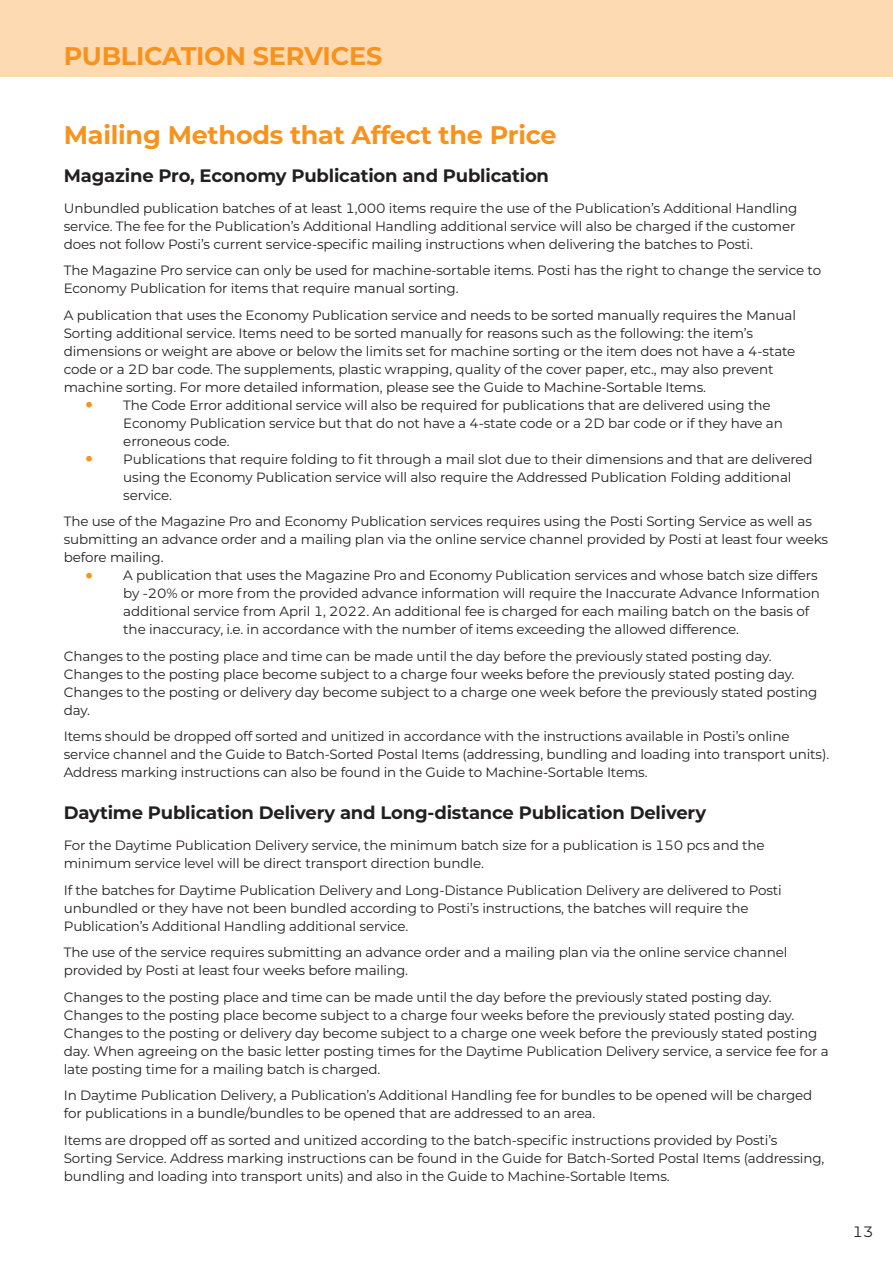
<style>
.page{position:relative;width:893px;height:1263px;background:#fff}
.page>*{position:absolute;margin:0;border:0;box-sizing:border-box;transform-origin:0 0}
.t1{font:700 25.5px "Montserrat";letter-spacing:-.01em;color:#f7931d}
.t2{font:700 18px "Montserrat";letter-spacing:-.01em;color:#231f20}
.t3{font:15px "Montserrat";color:#231f20}
.t4{font:13.5px/18px "Montserrat";letter-spacing:-.01em;color:#231f20}
.s1{font-weight:700;font-size:22.5px;color:#f7931d}
</style>
<div class="page">
<div style="left:0;top:0;width:893px;height:77px;background:#fedab3"></div>
<h1 class="t1" style="left:64px;top:37px;width:320px">PUBLICATION SERVICES</h1>
<h1 class="t1" style="left:64px;top:116px;width:494px">Mailing Methods that Affect the Price</h1>
<h2 class="t2" style="left:64px;top:162px;width:487px">Magazine Pro, Economy Publication and Publication</h2>
<p class="t4" style="left:64px;top:198px;width:735px">Unbundled publication batches of at least 1,000 items require the use of the Publication’s Additional Handling service. The fee for the Publication’s Additional Handling additional service will also be charged if the customer does not follow Posti’s current service-specific mailing instructions when delivering the batches to Posti.</p>
<p class="t4" style="left:64px;top:261px;width:759px">The Magazine Pro service can only be used for machine-sortable items. Posti has the right to change the service to<br>Economy Publication for items that require manual sorting.</p>
<p class="t4" style="left:64px;top:305px;width:734px">A publication that uses the Economy Publication service and needs to be sorted manually requires the Manual Sorting additional service. Items need to be sorted manually for reasons such as the following: the item’s dimensions or weight are above or below the limits set for machine sorting or the item does not have a 4-state code or a 2D bar code. The supplements, plastic wrapping, quality of the cover paper, etc., may also prevent machine sorting. For more detailed information, please see the Guide to Machine-Sortable Items.</p>
<p class="t4" style="left:123px;top:395px;width:661px;text-indent:-38px"><span class="s1">•</span> The Code Error additional service will also be required for publications that are delivered using the<br>Economy Publication service but that do not have a 4-state code or a 2D bar code or if they have an erroneous code.</p>
<p class="t4" style="left:123px;top:449px;width:691px;text-indent:-38px"><span class="s1">•</span> Publications that require folding to fit through a mail slot due to their dimensions and that are delivered using the Economy Publication service will also require the Addressed Publication Folding additional service.</p>
<p class="t4" style="left:64px;top:512px;width:766px">The use of the Magazine Pro and Economy Publication services requires using the Posti Sorting Service as well as submitting an advance order and a mailing plan via the online service channel provided by Posti at least four weeks before mailing.</p>
<p class="t4" style="left:123px;top:566px;width:698px;text-indent:-38px"><span class="s1">•</span> A publication that uses the Magazine Pro and Economy Publication services and whose batch size differs by -20% or more from the provided advance information will require the Inaccurate Advance Information additional service from April 1, 2022. An additional fee is charged for each mailing batch on the basis of the inaccuracy, i.e. in accordance with the number of items exceeding the allowed difference.</p>
<p class="t4" style="left:64px;top:646px;width:755px">Changes to the posting place and time can be made until the day before the previously stated posting day.<br>Changes to the posting place become subject to a charge four weeks before the previously stated posting day.<br>Changes to the posting or delivery day become subject to a charge one week before the previously stated posting day.</p>
<p class="t4" style="left:64px;top:727px;width:767px">Items should be dropped off sorted and unitized in accordance with the instructions available in Posti’s online service channel and the Guide to Batch-Sorted Postal Items (addressing, bundling and loading into transport units).<br>Address marking instructions can also be found in the Guide to Machine-Sortable Items.</p>
<h2 class="t2" style="left:64px;top:800px;width:644px">Daytime Publication Delivery and Long-distance Publication Delivery</h2>
<p class="t4" style="left:64px;top:836px;width:702px">For the Daytime Publication Delivery service, the minimum batch size for a publication is 150 pcs and the minimum service level will be direct transport direction bundle.</p>
<p class="t4" style="left:64px;top:880px;width:719px">If the batches for Daytime Publication Delivery and Long-Distance Publication Delivery are delivered to Posti unbundled or they have not been bundled according to Posti’s instructions, the batches will require the<br>Publication’s Additional Handling additional service.</p>
<p class="t4" style="left:64px;top:943px;width:725px">The use of the service requires submitting an advance order and a mailing plan via the online service channel provided by Posti at least four weeks before mailing.</p>
<p class="t4" style="left:64px;top:987px;width:766px">Changes to the posting place and time can be made until the day before the previously stated posting day.<br>Changes to the posting place become subject to a charge four weeks before the previously stated posting day.<br>Changes to the posting or delivery day become subject to a charge one week before the previously stated posting day. When agreeing on the basic letter posting times for the Daytime Publication Delivery service, a service fee for a late posting time for a mailing batch is charged.</p>
<p class="t4" style="left:64px;top:1086px;width:750px">In Daytime Publication Delivery, a Publication’s Additional Handling fee for bundles to be opened will be charged for publications in a bundle/bundles to be opened that are addressed to an area.</p>
<p class="t4" style="left:64px;top:1130px;width:762px">Items are dropped off as sorted and unitized according to the batch-specific instructions provided by Posti’s<br>Sorting Service. Address marking instructions can be found in the Guide for Batch-Sorted Postal Items (addressing, bundling and loading into transport units) and also in the Guide to Machine-Sortable Items.</p>
<p class="t3" style="left:853px;top:1221px;width:22px">13</p>
</div>
